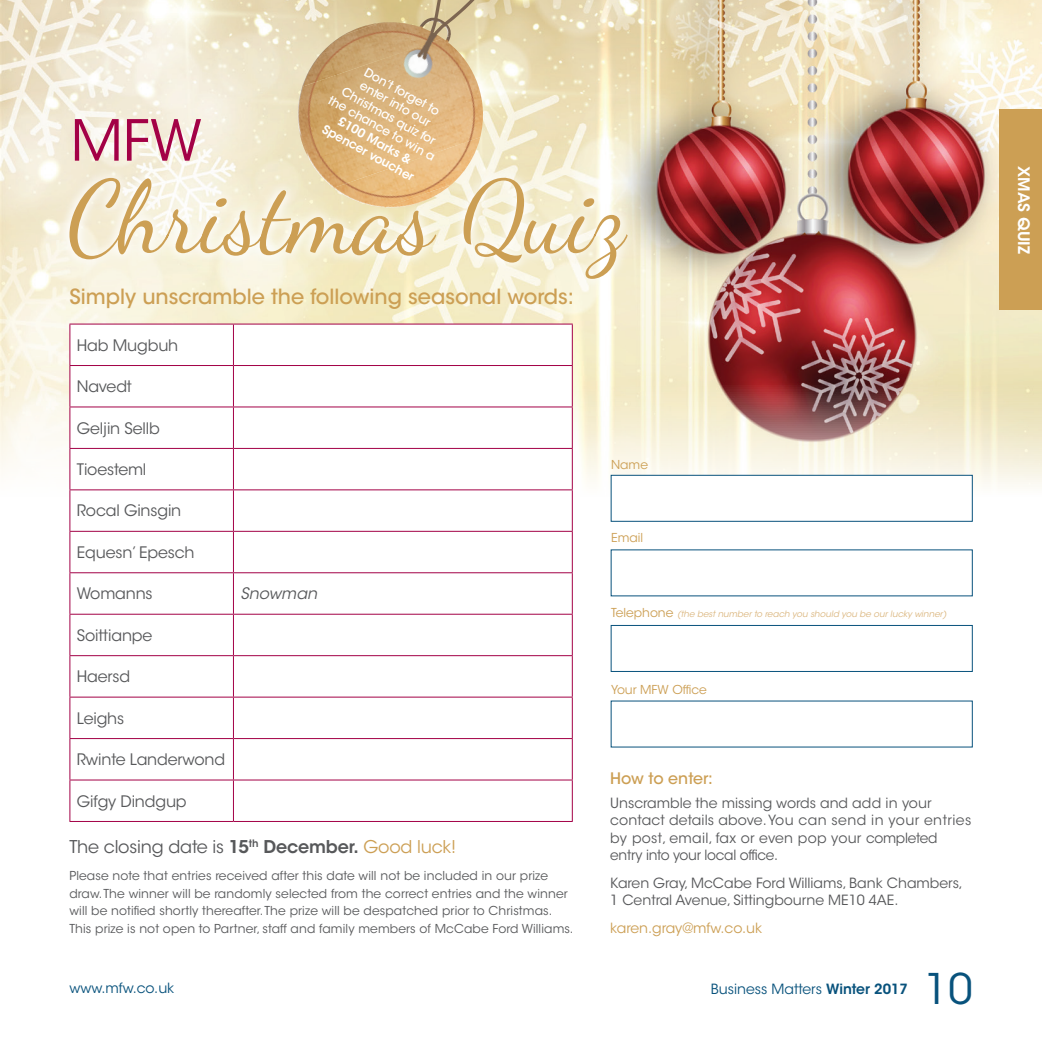
<style>
.page{position:relative;width:1042px;height:1042px;background:#fff}
.page>*{position:absolute;margin:0;border:0;box-sizing:border-box;transform-origin:0 0}
.t1{font:56.18px "ITC Avant Garde Std";color:#a30146}
.t2{font:42px "ITC Avant Garde Std";color:#08527c}
.t3{font:500 20.82px "ITC Avant Garde Std";color:#cc9f54}
.t4{font:17.5px "ITC Avant Garde Std";letter-spacing:-.01em;color:#57585a}
.t5{font:15.75px "ITC Avant Garde Std";letter-spacing:-.01em;color:#57585a}
.t6{font:500 15.75px "ITC Avant Garde Std";color:#cc9f54}
.t7{font:600 15.75px "ITC Avant Garde Std";color:#fff}
.t8{font:italic 15.75px "ITC Avant Garde Std";color:#57585a}
.t9{font:14px/17.5px "ITC Avant Garde Std";color:#57585a}
.t10{font:14px "ITC Avant Garde Std";color:#08527c}
.t11{font:14px "ITC Avant Garde Std";color:#cc9f54}
.t12{font:12.25px/17.5px "ITC Avant Garde Std";letter-spacing:.01em;color:#57585a}
.t13{font:500 12.25px/14px "ITC Avant Garde Std";color:#fff;text-align:center}
.t14{font:600 12.25px/14px "ITC Avant Garde Std";color:#fff;text-align:center}
.t15{font:12.25px "ITC Avant Garde Std";color:#cc9f54}
.t16{font:italic 8.75px "ITC Avant Garde Std";color:#dbb67e}
.s1{font-weight:600}
.s2{color:#cc9f54}
.s3{font-style:normal;font-size:12.25px;color:#cc9f54}
</style>
<div class="page">
<img style="left:0;top:0;width:1042px;height:522px">
<div style="left:999px;top:109px;width:43px;height:201px;background:#cc9f54"></div>
<svg style="left:70px;top:325px;width:502px;height:496px"></svg>
<hr style="left:69px;top:324px;width:164px;height:1px;background:#a30146">
<hr style="left:69px;top:324px;width:1px;height:41px;background:#a30146">
<hr style="left:233px;top:324px;width:340px;height:1px;background:#a30146">
<hr style="left:233px;top:324px;width:1px;height:41px;background:#a30146">
<hr style="left:572px;top:324px;width:1px;height:41px;background:#a30146">
<hr style="left:69px;top:365px;width:164px;height:1px;background:#a30146">
<hr style="left:69px;top:366px;width:1px;height:40px;background:#a30146">
<hr style="left:233px;top:365px;width:340px;height:1px;background:#a30146">
<hr style="left:233px;top:366px;width:1px;height:40px;background:#a30146">
<hr style="left:572px;top:366px;width:1px;height:40px;background:#a30146">
<hr style="left:69px;top:406px;width:164px;height:1px;background:#a30146">
<hr style="left:69px;top:407px;width:1px;height:41px;background:#a30146">
<hr style="left:233px;top:406px;width:340px;height:1px;background:#a30146">
<hr style="left:233px;top:407px;width:1px;height:41px;background:#a30146">
<hr style="left:572px;top:407px;width:1px;height:41px;background:#a30146">
<hr style="left:69px;top:448px;width:164px;height:1px;background:#a30146">
<hr style="left:69px;top:449px;width:1px;height:40px;background:#a30146">
<hr style="left:233px;top:448px;width:340px;height:1px;background:#a30146">
<hr style="left:233px;top:449px;width:1px;height:40px;background:#a30146">
<hr style="left:572px;top:449px;width:1px;height:40px;background:#a30146">
<hr style="left:69px;top:489px;width:164px;height:1px;background:#a30146">
<hr style="left:69px;top:490px;width:1px;height:41px;background:#a30146">
<hr style="left:233px;top:489px;width:340px;height:1px;background:#a30146">
<hr style="left:233px;top:490px;width:1px;height:41px;background:#a30146">
<hr style="left:572px;top:490px;width:1px;height:41px;background:#a30146">
<hr style="left:69px;top:531px;width:164px;height:1px;background:#a30146">
<hr style="left:69px;top:532px;width:1px;height:40px;background:#a30146">
<hr style="left:233px;top:531px;width:340px;height:1px;background:#a30146">
<hr style="left:233px;top:532px;width:1px;height:40px;background:#a30146">
<hr style="left:572px;top:532px;width:1px;height:40px;background:#a30146">
<hr style="left:69px;top:572px;width:164px;height:1px;background:#a30146">
<hr style="left:69px;top:573px;width:1px;height:41px;background:#a30146">
<hr style="left:233px;top:572px;width:340px;height:1px;background:#a30146">
<hr style="left:233px;top:573px;width:1px;height:41px;background:#a30146">
<hr style="left:572px;top:573px;width:1px;height:41px;background:#a30146">
<hr style="left:69px;top:614px;width:164px;height:1px;background:#a30146">
<hr style="left:69px;top:615px;width:1px;height:40px;background:#a30146">
<hr style="left:233px;top:614px;width:340px;height:1px;background:#a30146">
<hr style="left:233px;top:615px;width:1px;height:40px;background:#a30146">
<hr style="left:572px;top:615px;width:1px;height:40px;background:#a30146">
<hr style="left:69px;top:655px;width:164px;height:1px;background:#a30146">
<hr style="left:69px;top:656px;width:1px;height:41px;background:#a30146">
<hr style="left:233px;top:655px;width:340px;height:1px;background:#a30146">
<hr style="left:233px;top:656px;width:1px;height:41px;background:#a30146">
<hr style="left:572px;top:656px;width:1px;height:41px;background:#a30146">
<hr style="left:69px;top:697px;width:164px;height:1px;background:#a30146">
<hr style="left:69px;top:697px;width:1px;height:41px;background:#a30146">
<hr style="left:233px;top:697px;width:340px;height:1px;background:#a30146">
<hr style="left:233px;top:697px;width:1px;height:41px;background:#a30146">
<hr style="left:572px;top:697px;width:1px;height:41px;background:#a30146">
<hr style="left:69px;top:738px;width:164px;height:1px;background:#a30146">
<hr style="left:69px;top:739px;width:1px;height:40px;background:#a30146">
<hr style="left:233px;top:738px;width:340px;height:1px;background:#a30146">
<hr style="left:233px;top:739px;width:1px;height:40px;background:#a30146">
<hr style="left:572px;top:739px;width:1px;height:40px;background:#a30146">
<hr style="left:69px;top:779px;width:164px;height:1px;background:#a30146">
<hr style="left:69px;top:780px;width:1px;height:41px;background:#a30146">
<hr style="left:233px;top:779px;width:340px;height:1px;background:#a30146">
<hr style="left:233px;top:780px;width:1px;height:41px;background:#a30146">
<hr style="left:572px;top:780px;width:1px;height:41px;background:#a30146">
<hr style="left:69px;top:821px;width:164px;height:1px;background:#a30146">
<hr style="left:233px;top:821px;width:340px;height:1px;background:#a30146">
<div style="left:611px;top:625px;width:361px;height:47px;background:#fff;border:1px solid #08527c"></div>
<div style="left:611px;top:475px;width:361px;height:46px;background:#fff;border:1px solid #08527c"></div>
<svg style="left:56px;top:165px;width:584px;height:127px;background:#f4efd7"></svg>
<svg style="left:69px;top:178px;width:559px;height:101px;background:#f0e5c7"></svg>
<svg style="left:401px;top:0;width:97px;height:80px;background:#ddcfa4"></svg>
<img style="left:296px;top:36px;width:193px;height:152px">
<img style="left:302px;top:18px;width:149px;height:69px">
<img style="left:333px;top:137px;width:147px;height:70px">
<img style="left:342px;top:23px;width:37px;height:13px">
<img style="left:385px;top:184px;width:66px;height:24px">
<h1 class="t1" style="left:71px;top:106px;width:133px">MFW</h1>
<p class="t13" style="left:353px;top:56px;width:121px;rotate:29deg">Don’t forget to<br>enter into our<br>Christmas quiz for the chance to win a</p>
<p class="t14" style="left:333px;top:109px;width:104px;rotate:29deg">£100 Marks &amp;<br>Spencer voucher</p>
<h3 class="t3" style="left:69px;top:283px;width:506px">Simply unscramble the following seasonal words:</h3>
<p class="t5" style="left:77px;top:335px;width:103px">Hab Mugbuh</p>
<p class="t5" style="left:77px;top:377px;width:56px">Navedt</p>
<p class="t5" style="left:77px;top:418px;width:84px">Geljin Sellb</p>
<p class="t5" style="left:77px;top:460px;width:71px">Tioesteml</p>
<p class="t5" style="left:77px;top:501px;width:106px">Rocal Ginsgin</p>
<p class="t5" style="left:77px;top:542px;width:119px">Equesn’ Epesch</p>
<p class="t5" style="left:77px;top:584px;width:77px">Womanns</p>
<p class="t8" style="left:240px;top:584px;width:78px">Snowman</p>
<p class="t5" style="left:77px;top:625px;width:77px">Soittianpe</p>
<p class="t5" style="left:77px;top:667px;width:55px">Haersd</p>
<p class="t5" style="left:77px;top:708px;width:49px">Leighs</p>
<p class="t5" style="left:77px;top:750px;width:150px">Rwinte Landerwond</p>
<p class="t5" style="left:77px;top:791px;width:111px">Gifgy Dindgup</p>
<h3 class="t4" style="left:69px;top:836px;width:388px">The closing date is <span class="s1">15</span><sup>th</sup> <span class="s1">December.</span> <span class="s2">Good luck!</span></h3>
<p class="t12" style="left:69px;top:867px;width:505px">Please note that entries received after this date will not be included in our prize draw. The winner will be randomly selected from the correct entries and the winner will be notified shortly thereafter. The prize will be despatched prior to Christmas.<br>This prize is not open to Partner, staff and family members of McCabe Ford Williams.</p>
<p class="t15" style="left:611px;top:457px;width:38px">Name</p>
<p class="t15" style="left:611px;top:530px;width:34px">Email</p>
<p class="t16" style="left:611px;top:609px;width:337px"><span class="s3">Telephone</span> (the best number to reach you should you be our lucky winner)</p>
<p class="t15" style="left:611px;top:682px;width:97px">Your MFW Office</p>
<p class="t6" style="left:610px;top:768px;width:104px">How to enter:</p>
<p class="t9" style="left:610px;top:794px;width:363px">Unscramble the missing words and add in your contact details above. You can send in your entries by post, email, fax or even pop your completed entry into your local office.</p>
<p class="t9" style="left:610px;top:874px;width:354px">Karen Gray, McCabe Ford Williams, Bank Chambers,<br>1 Central Avenue, Sittingbourne ME10 4AE.</p>
<p class="t11" style="left:610px;top:919px;width:153px">karen.gray@mfw.co.uk</p>
<p class="t10" style="left:69px;top:979px;width:106px">www.mfw.co.uk</p>
<p class="t10" style="left:711px;top:980px;width:199px">Business Matters <span class="s1">Winter 2017</span></p>
<h2 class="t2" style="left:924px;top:963px;width:50px">10</h2>
<p class="t7" style="left:1034px;top:166px;width:89px;rotate:90deg">XMAS QUIZ</p>
</div>
